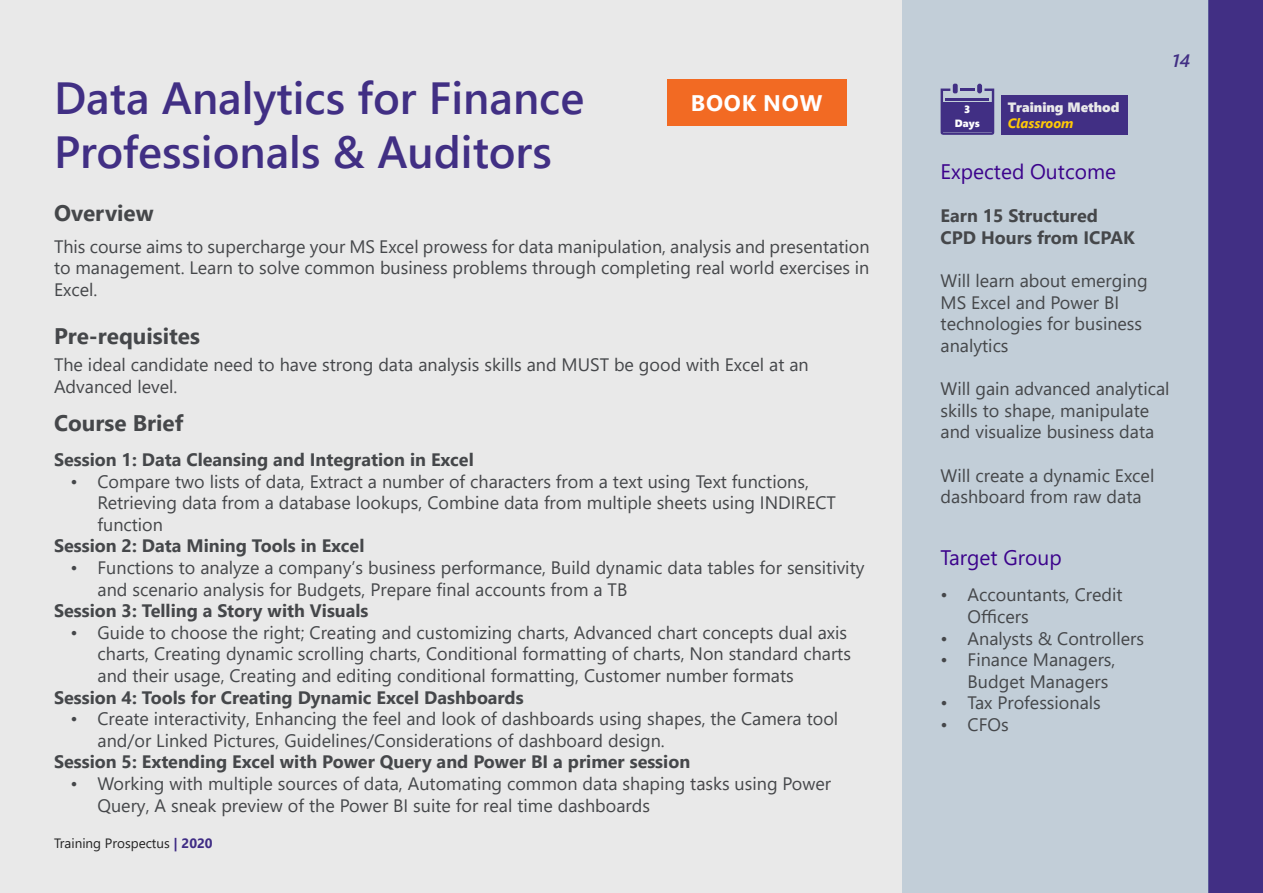
<style>
.page{position:relative;width:1263px;height:893px;background:#fff}
.page>*{position:absolute;margin:0;border:0;box-sizing:border-box;transform-origin:0 0}
.t1{font:600 45px/54px "Segoe UI";color:#412f84}
.t2{font:700 22.5px "Segoe UI";color:#45474a}
.t3{font:700 22.5px "Segoe UI";letter-spacing:.035em;color:#fff}
.t4{font:21px "Segoe UI";color:#3c038c}
.t5{font:18px/21.6px "Segoe UI";color:#45474a}
.t6{font:700 18px/21.6px "Segoe UI";color:#45474a}
.t7{font:italic 600 18px "Segoe UI";color:#412f84}
.t8{font:13.5px "Segoe UI";color:#232323}
.t9{font:13.5px "Segoe UI Black";color:#e9e9e9}
.t10{font:italic 700 13.5px "Segoe UI";color:#ffca06}
.t11{font:10.5px/13.5px "Segoe UI Black";color:#fff;text-align:center}
.s1{font-weight:700;color:#402d85}
</style>
<div class="page">
<div style="left:0;top:0;width:903px;height:893px;background:#e9e9e9"></div>
<div style="left:1209px;top:0;width:54px;height:893px;background:#412f84"></div>
<div style="left:903px;top:0;width:306px;height:893px;background:#c2ced8"></div>
<div style="left:977px;top:84px;width:5px;height:9px;background:#412f84;border-radius:2px"></div>
<div style="left:953px;top:84px;width:5px;height:9px;background:#412f84;border-radius:2px"></div>
<svg style="left:940px;top:89px;width:54px;height:46px"></svg>
<div style="left:1001px;top:96px;width:127px;height:39px;background:#412f84"></div>
<div style="left:943px;top:102px;width:49px;height:30px;background:#412f84"></div>
<div style="left:667px;top:80px;width:179px;height:46px;background:#f26a23"></div>
<h1 class="t1" style="left:54px;top:67px;width:532px">Data Analytics for Finance<br>Professionals &amp; Auditors</h1>
<p class="t2" style="left:54px;top:191px;width:101px">Overview</p>
<p class="t3" style="left:691px;top:81px;width:133px">BOOK NOW</p>
<p class="t5" style="left:54px;top:234px;width:817px;text-align:justify">This course aims to supercharge your MS Excel prowess for data manipulation, analysis and presentation to management. Learn to solve common business problems through completing real world exercises in Excel.</p>
<p class="t2" style="left:54px;top:315px;width:147px">Pre-requisites</p>
<p class="t5" style="left:54px;top:352px;width:756px">The ideal candidate need to have strong data analysis skills and MUST be good with Excel at an<br>Advanced level.</p>
<p class="t2" style="left:54px;top:402px;width:131px">Course Brief</p>
<p class="t6" style="left:54px;top:447px;width:421px">Session 1: Data Cleansing and Integration in Excel</p>
<p class="t5" style="left:98px;top:469px;width:740px;text-indent:-27px">• Compare two lists of data, Extract a number of characters from a text using Text functions,<br>Retrieving data from a database lookups, Combine data from multiple sheets using INDIRECT function</p>
<p class="t6" style="left:54px;top:534px;width:312px">Session 2: Data Mining Tools in Excel</p>
<p class="t5" style="left:98px;top:555px;width:768px;text-indent:-27px">• Functions to analyze a company’s business performance, Build dynamic data tables for sensitivity and scenario analysis for Budgets, Prepare final accounts from a TB</p>
<p class="t6" style="left:54px;top:598px;width:316px">Session 3: Telling a Story with Visuals</p>
<p class="t5" style="left:98px;top:620px;width:755px;text-indent:-27px">• Guide to choose the right; Creating and customizing charts, Advanced chart concepts dual axis charts, Creating dynamic scrolling charts, Conditional formatting of charts, Non standard charts and their usage, Creating and editing conditional formatting, Customer number formats</p>
<p class="t6" style="left:54px;top:685px;width:471px">Session 4: Tools for Creating Dynamic Excel Dashboards</p>
<p class="t5" style="left:98px;top:706px;width:742px;text-indent:-27px">• Create interactivity, Enhancing the feel and look of dashboards using shapes, the Camera tool and/or Linked Pictures, Guidelines/Considerations of dashboard design.</p>
<p class="t6" style="left:54px;top:750px;width:638px">Session 5: Extending Excel with Power Query and Power BI a primer session</p>
<p class="t5" style="left:98px;top:771px;width:735px;text-indent:-27px">• Working with multiple sources of data, Automating common data shaping tasks using Power<br>Query, A sneak preview of the Power BI suite for real time dashboards</p>
<p class="t8" style="left:54px;top:830px;width:160px">Training Prospectus <span class="s1">| 2020</span></p>
<p class="t11" style="left:955px;top:102px;width:26px">3<br>Days</p>
<p class="t9" style="left:1008px;top:97px;width:113px">Training Method</p>
<p class="t10" style="left:1008px;top:111px;width:67px">Classroom</p>
<p class="t7" style="left:1172px;top:44px;width:19px">14</p>
<p class="t4" style="left:940px;top:152px;width:177px">Expected Outcome</p>
<p class="t6" style="left:940px;top:204px;width:196px">Earn 15 Structured<br>CPD Hours from ICPAK</p>
<p class="t5" style="left:940px;top:268px;width:208px">Will learn about emerging<br>MS Excel and Power BI technologies for business analytics</p>
<p class="t5" style="left:940px;top:376px;width:230px">Will gain advanced analytical skills to shape, manipulate and visualize business data</p>
<p class="t5" style="left:940px;top:463px;width:215px">Will create a dynamic Excel dashboard from raw data</p>
<p class="t4" style="left:940px;top:537px;width:123px">Target Group</p>
<p class="t5" style="left:968px;top:583px;width:157px;text-indent:-27px">• Accountants, Credit<br>Officers</p>
<p class="t5" style="left:940px;top:626px;width:205px">• Analysts &amp; Controllers</p>
<p class="t5" style="left:968px;top:647px;width:149px;text-indent:-27px">• Finance Managers,<br>Budget Managers</p>
<p class="t5" style="left:940px;top:691px;width:162px">• Tax Professionals</p>
<p class="t5" style="left:940px;top:712px;width:70px">• CFOs</p>
</div>
